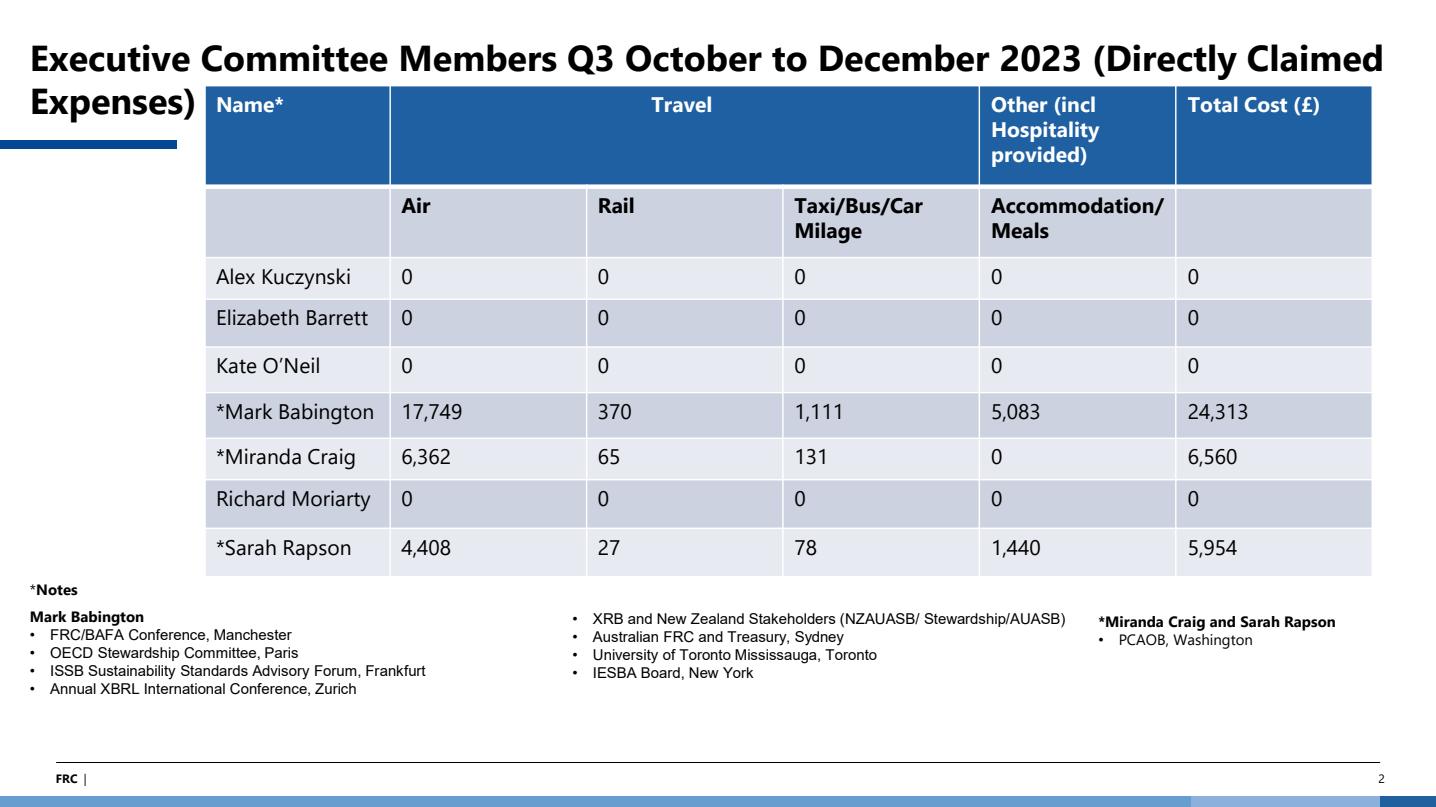
<style>
.page{position:relative;width:1436px;height:807px;background:#fff}
.page>*{position:absolute;margin:0;border:0;box-sizing:border-box;transform-origin:0 0}
.t1{font:700 36px/43.2px "Segoe UI";color:#000}
.t2{font:21px "Segoe UI";color:#000}
.t3{font:700 21px/25.2px "Segoe UI";color:#fff}
.t4{font:700 21px/25.2px "Segoe UI";color:#000}
.t5{font:15px "Arial";color:#000}
.t6{font:700 15px "Segoe UI";color:#000}
.t7{font:15px "Segoe UI";color:#000}
.t8{font:700 12px "Segoe UI";color:#000}
.t9{font:12px "Segoe UI";color:#000}
.s1{font-weight:400}
.s2{font-family:"Arial"}
</style>
<div class="page">
<div style="left:0;top:141px;width:176px;height:8px;background:#034894"></div>
<div style="left:0;top:796px;width:1191px;height:11px;background:#669ed0"></div>
<div style="left:1191px;top:796px;width:189px;height:11px;background:#8bb0dc"></div>
<div style="left:1380px;top:796px;width:56px;height:11px;background:#20609f"></div>
<hr style="left:56px;top:762px;width:1324px;height:1px;background:#000">
<div style="left:205px;top:86px;width:185px;height:101px;background:#1e60a1"></div>
<div style="left:390px;top:86px;width:589px;height:101px;background:#1e60a1"></div>
<div style="left:979px;top:86px;width:196px;height:101px;background:#1e60a1"></div>
<div style="left:1175px;top:86px;width:197px;height:101px;background:#1e60a1"></div>
<div style="left:205px;top:187px;width:185px;height:71px;background:#ccd2e0"></div>
<div style="left:390px;top:187px;width:196px;height:71px;background:#ccd2e0"></div>
<div style="left:586px;top:187px;width:197px;height:71px;background:#ccd2e0"></div>
<div style="left:783px;top:187px;width:196px;height:71px;background:#ccd2e0"></div>
<div style="left:979px;top:187px;width:196px;height:71px;background:#ccd2e0"></div>
<div style="left:1175px;top:187px;width:197px;height:71px;background:#ccd2e0"></div>
<div style="left:205px;top:258px;width:185px;height:41px;background:#e7eaf0"></div>
<div style="left:390px;top:258px;width:196px;height:41px;background:#e7eaf0"></div>
<div style="left:586px;top:258px;width:197px;height:41px;background:#e7eaf0"></div>
<div style="left:783px;top:258px;width:196px;height:41px;background:#e7eaf0"></div>
<div style="left:979px;top:258px;width:196px;height:41px;background:#e7eaf0"></div>
<div style="left:1175px;top:258px;width:197px;height:41px;background:#e7eaf0"></div>
<div style="left:205px;top:299px;width:185px;height:48px;background:#ccd2e0"></div>
<div style="left:390px;top:299px;width:196px;height:48px;background:#ccd2e0"></div>
<div style="left:586px;top:299px;width:197px;height:48px;background:#ccd2e0"></div>
<div style="left:783px;top:299px;width:196px;height:48px;background:#ccd2e0"></div>
<div style="left:979px;top:299px;width:196px;height:48px;background:#ccd2e0"></div>
<div style="left:1175px;top:299px;width:197px;height:48px;background:#ccd2e0"></div>
<div style="left:205px;top:347px;width:185px;height:46px;background:#e7eaf0"></div>
<div style="left:390px;top:347px;width:196px;height:46px;background:#e7eaf0"></div>
<div style="left:586px;top:347px;width:197px;height:46px;background:#e7eaf0"></div>
<div style="left:783px;top:347px;width:196px;height:46px;background:#e7eaf0"></div>
<div style="left:979px;top:347px;width:196px;height:46px;background:#e7eaf0"></div>
<div style="left:1175px;top:347px;width:197px;height:46px;background:#e7eaf0"></div>
<div style="left:205px;top:393px;width:185px;height:45px;background:#ccd2e0"></div>
<div style="left:390px;top:393px;width:196px;height:45px;background:#ccd2e0"></div>
<div style="left:586px;top:393px;width:197px;height:45px;background:#ccd2e0"></div>
<div style="left:783px;top:393px;width:196px;height:45px;background:#ccd2e0"></div>
<div style="left:979px;top:393px;width:196px;height:45px;background:#ccd2e0"></div>
<div style="left:1175px;top:393px;width:197px;height:45px;background:#ccd2e0"></div>
<div style="left:205px;top:438px;width:185px;height:42px;background:#e7eaf0"></div>
<div style="left:390px;top:438px;width:196px;height:42px;background:#e7eaf0"></div>
<div style="left:586px;top:438px;width:197px;height:42px;background:#e7eaf0"></div>
<div style="left:783px;top:438px;width:196px;height:42px;background:#e7eaf0"></div>
<div style="left:979px;top:438px;width:196px;height:42px;background:#e7eaf0"></div>
<div style="left:1175px;top:438px;width:197px;height:42px;background:#e7eaf0"></div>
<div style="left:205px;top:480px;width:185px;height:48px;background:#ccd2e0"></div>
<div style="left:390px;top:480px;width:196px;height:48px;background:#ccd2e0"></div>
<div style="left:586px;top:480px;width:197px;height:48px;background:#ccd2e0"></div>
<div style="left:783px;top:480px;width:196px;height:48px;background:#ccd2e0"></div>
<div style="left:979px;top:480px;width:196px;height:48px;background:#ccd2e0"></div>
<div style="left:1175px;top:480px;width:197px;height:48px;background:#ccd2e0"></div>
<div style="left:205px;top:528px;width:185px;height:49px;background:#e7eaf0"></div>
<div style="left:390px;top:528px;width:196px;height:49px;background:#e7eaf0"></div>
<div style="left:586px;top:528px;width:197px;height:49px;background:#e7eaf0"></div>
<div style="left:783px;top:528px;width:196px;height:49px;background:#e7eaf0"></div>
<div style="left:979px;top:528px;width:196px;height:49px;background:#e7eaf0"></div>
<div style="left:1175px;top:528px;width:197px;height:49px;background:#e7eaf0"></div>
<hr style="left:389px;top:85px;width:2px;height:492px;background:#fff">
<hr style="left:586px;top:185px;width:1px;height:392px;background:#fff">
<hr style="left:782px;top:185px;width:1px;height:392px;background:#fff">
<hr style="left:978px;top:85px;width:2px;height:492px;background:#fff">
<hr style="left:1175px;top:85px;width:1px;height:492px;background:#fff">
<div style="left:204px;top:184px;width:1168px;height:5px;background:#fff"></div>
<hr style="left:204px;top:257px;width:1168px;height:1px;background:#fff">
<hr style="left:204px;top:298px;width:1168px;height:2px;background:#fff">
<hr style="left:204px;top:346px;width:1168px;height:2px;background:#fff">
<hr style="left:204px;top:392px;width:1168px;height:1px;background:#fff">
<hr style="left:204px;top:438px;width:1168px;height:1px;background:#fff">
<hr style="left:204px;top:479px;width:1168px;height:1px;background:#fff">
<hr style="left:204px;top:528px;width:1168px;height:1px;background:#fff">
<hr style="left:204px;top:85px;width:2px;height:492px;background:#fff">
<hr style="left:1371px;top:85px;width:1px;height:492px;background:#fff">
<hr style="left:204px;top:576px;width:1168px;height:1px;background:#fff">
<h2 class="t1" style="left:30px;top:35px;width:1355px">Executive Committee Members Q3 October to December 2023 (Directly Claimed<br>Expenses)</h2>
<p class="t3" style="left:216px;top:90px;width:70px">Name*</p>
<p class="t3" style="left:651px;top:90px;width:62px">Travel</p>
<p class="t3" style="left:991px;top:90px;width:110px">Other (incl<br>Hospitality provided)</p>
<p class="t3" style="left:1187px;top:90px;width:135px">Total Cost (£)</p>
<p class="t4" style="left:401px;top:191px;width:31px">Air</p>
<p class="t4" style="left:598px;top:191px;width:38px">Rail</p>
<p class="t4" style="left:794px;top:191px;width:130px">Taxi/Bus/Car<br>Milage</p>
<p class="t4" style="left:991px;top:191px;width:174px">Accommodation/<br>Meals</p>
<p class="t2" style="left:216px;top:261px;width:137px">Alex Kuczynski</p>
<p class="t2" style="left:401px;top:261px;width:13px">0</p>
<p class="t2" style="left:598px;top:261px;width:13px">0</p>
<p class="t2" style="left:794px;top:261px;width:13px">0</p>
<p class="t2" style="left:991px;top:261px;width:13px">0</p>
<p class="t2" style="left:1187px;top:261px;width:13px">0</p>
<p class="t2" style="left:216px;top:303px;width:154px">Elizabeth Barrett</p>
<p class="t2" style="left:401px;top:303px;width:13px">0</p>
<p class="t2" style="left:598px;top:303px;width:13px">0</p>
<p class="t2" style="left:794px;top:303px;width:13px">0</p>
<p class="t2" style="left:991px;top:303px;width:13px">0</p>
<p class="t2" style="left:1187px;top:303px;width:13px">0</p>
<p class="t2" style="left:216px;top:350px;width:106px">Kate O’Neil</p>
<p class="t2" style="left:401px;top:350px;width:13px">0</p>
<p class="t2" style="left:598px;top:350px;width:13px">0</p>
<p class="t2" style="left:794px;top:350px;width:13px">0</p>
<p class="t2" style="left:991px;top:350px;width:13px">0</p>
<p class="t2" style="left:1187px;top:350px;width:13px">0</p>
<p class="t2" style="left:216px;top:396px;width:160px">*Mark Babington</p>
<p class="t2" style="left:401px;top:396px;width:63px">17,749</p>
<p class="t2" style="left:598px;top:396px;width:36px">370</p>
<p class="t2" style="left:794px;top:396px;width:51px">1,111</p>
<p class="t2" style="left:991px;top:396px;width:51px">5,083</p>
<p class="t2" style="left:1187px;top:396px;width:63px">24,313</p>
<p class="t2" style="left:216px;top:442px;width:142px">*Miranda Craig</p>
<p class="t2" style="left:401px;top:442px;width:51px">6,362</p>
<p class="t2" style="left:598px;top:442px;width:24px">65</p>
<p class="t2" style="left:794px;top:442px;width:36px">131</p>
<p class="t2" style="left:991px;top:442px;width:13px">0</p>
<p class="t2" style="left:1187px;top:442px;width:51px">6,560</p>
<p class="t2" style="left:216px;top:483px;width:156px">Richard Moriarty</p>
<p class="t2" style="left:401px;top:483px;width:13px">0</p>
<p class="t2" style="left:598px;top:483px;width:13px">0</p>
<p class="t2" style="left:794px;top:483px;width:13px">0</p>
<p class="t2" style="left:991px;top:483px;width:13px">0</p>
<p class="t2" style="left:1187px;top:483px;width:13px">0</p>
<p class="t2" style="left:216px;top:532px;width:137px">*Sarah Rapson</p>
<p class="t2" style="left:401px;top:532px;width:51px">4,408</p>
<p class="t2" style="left:598px;top:532px;width:24px">27</p>
<p class="t2" style="left:794px;top:532px;width:24px">78</p>
<p class="t2" style="left:991px;top:532px;width:51px">1,440</p>
<p class="t2" style="left:1187px;top:532px;width:51px">5,954</p>
<p class="t6" style="left:30px;top:579px;width:49px"><span class="s1">*</span>Notes</p>
<p class="t6" style="left:30px;top:606px;width:116px">Mark Babington</p>
<p class="t5" style="left:30px;top:627px;width:263px">• FRC/BAFA Conference, Manchester</p>
<p class="t5" style="left:30px;top:645px;width:270px">• OECD Stewardship Committee, Paris</p>
<p class="t5" style="left:30px;top:663px;width:397px">• ISSB Sustainability Standards Advisory Forum, Frankfurt</p>
<p class="t5" style="left:30px;top:681px;width:328px">• Annual XBRL International Conference, Zurich</p>
<p class="t8" style="left:56px;top:770px;width:32px">FRC <span class="s1">|</span></p>
<p class="t5" style="left:572px;top:610px;width:494px">• XRB and New Zealand Stakeholders (NZAUASB/ Stewardship/AUASB)</p>
<p class="t5" style="left:572px;top:628px;width:273px">• Australian FRC and Treasury, Sydney</p>
<p class="t5" style="left:572px;top:646px;width:306px">• University of Toronto Mississauga, Toronto</p>
<p class="t5" style="left:572px;top:664px;width:182px">• IESBA Board, New York</p>
<p class="t6" style="left:1098px;top:611px;width:239px">*Miranda Craig and Sarah Rapson</p>
<p class="t7" style="left:1098px;top:629px;width:156px"><span class="s2">•</span> PCAOB, Washington</p>
<p class="t9" style="left:1378px;top:770px;width:8px">2</p>
</div>
